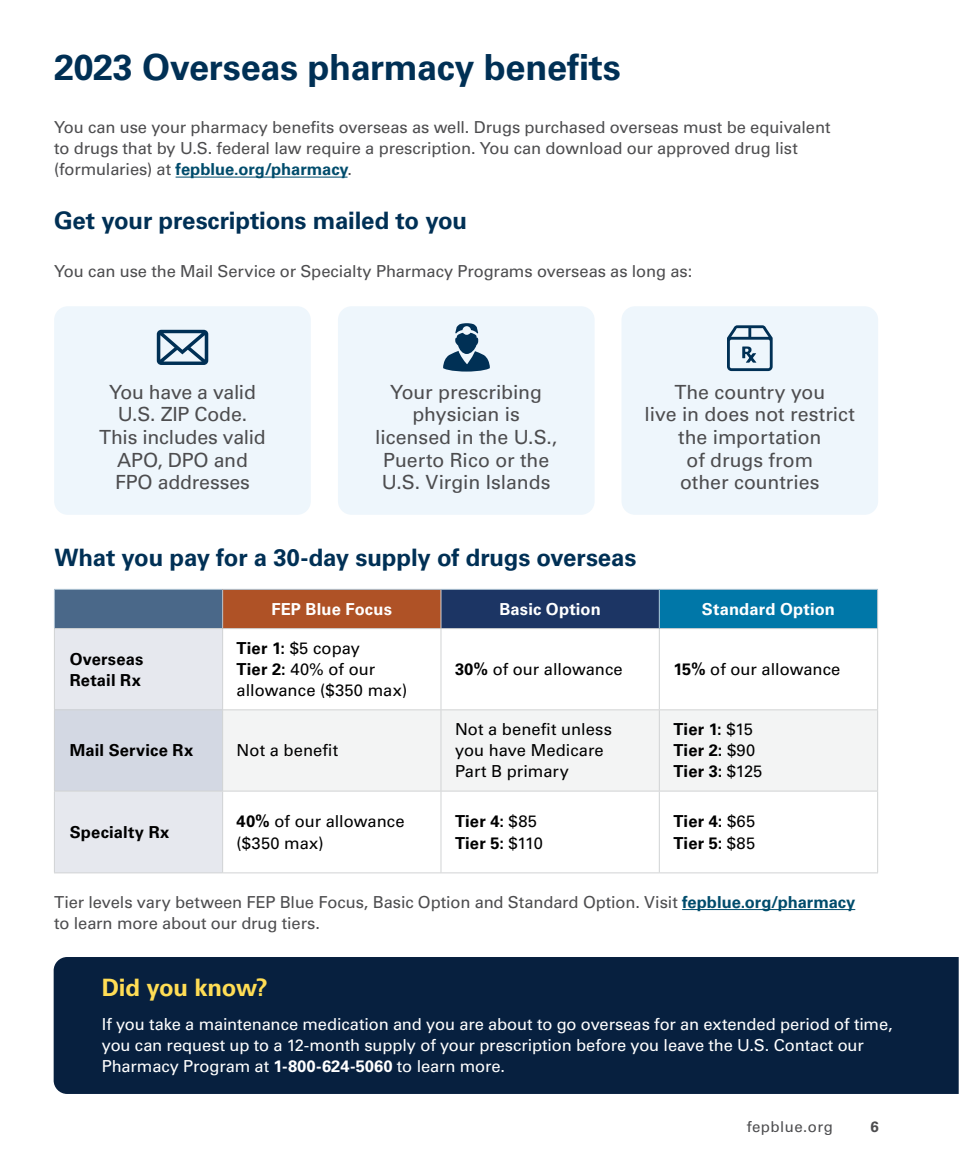
<style>
.page{position:relative;width:959px;height:1175px;background:#fff}
.page>*{position:absolute;margin:0;border:0;box-sizing:border-box;transform-origin:0 0}
.t1{font:700 36px "Univers LT Std";letter-spacing:-.01em;color:#003055}
.t2{font:700 24px "Univers LT Std";letter-spacing:-.01em;color:#003055}
.t3{font:700 24px "Univers LT Std";letter-spacing:-.01em;color:#fd5}
.t4{font:19.5px/22.5px "Univers LT Std";letter-spacing:-.005em;color:#4d4d4f;text-align:center}
.t5{font:16.5px/21px "Univers LT Std";letter-spacing:-.01em;color:#4d4d4f}
.t6{font:16.5px/21px "Univers LT Std";letter-spacing:-.01em;color:#fff}
.t7{font:16.5px/21px "Univers LT Std";color:#000}
.t8{font:700 16.5px/21px "Univers LT Std";letter-spacing:.01em;color:#000}
.t9{font:700 16.5px "Univers LT Std";letter-spacing:.01em;color:#fff}
.t10{font:15px "Univers LT Std";letter-spacing:.03em;color:#4d4d4f}
.t11{font:700 15px "Univers LT Std";color:#4d4d4f}
.s1{font-weight:700;color:#004c6c}
.s2{font-weight:700}
.s3{font-weight:400}
</style>
<div class="page">
<hr style="left:176px;top:177px;width:171px;height:1px;background:#004c6c">
<hr style="left:682px;top:909px;width:173px;height:1px;background:#004c6c">
<div style="left:54px;top:306px;width:257px;height:209px;background:#eef6fc;border-radius:14px"></div>
<div style="left:621px;top:306px;width:257px;height:209px;background:#eef6fc;border-radius:14px"></div>
<div style="left:338px;top:306px;width:256px;height:209px;background:#eef6fc;border-radius:14px"></div>
<svg style="left:157px;top:330px;width:51px;height:35px"></svg>
<svg style="left:443px;top:323px;width:47px;height:48px"></svg>
<svg style="left:727px;top:325px;width:45px;height:46px"></svg>
<div style="left:54px;top:589px;width:169px;height:39px;background:#4a6889"></div>
<div style="left:223px;top:589px;width:218px;height:39px;background:#af5226"></div>
<div style="left:441px;top:589px;width:218px;height:39px;background:#1c3564"></div>
<div style="left:659px;top:589px;width:218px;height:39px;background:#0077a8"></div>
<div style="left:55px;top:629px;width:167px;height:243px;background:#e6e8ee"></div>
<div style="left:54px;top:710px;width:169px;height:81px;background:#d3d8e3"></div>
<div style="left:223px;top:710px;width:654px;height:80px;background:#f3f4f4"></div>
<hr style="left:440px;top:589px;width:1px;height:39px;background:#d1d3d4">
<hr style="left:877px;top:589px;width:1px;height:39px;background:#d1d3d4">
<hr style="left:54px;top:628px;width:169px;height:1px;background:#d1d3d4">
<hr style="left:54px;top:629px;width:1px;height:80px;background:#d1d3d4">
<hr style="left:223px;top:628px;width:218px;height:1px;background:#d1d3d4">
<hr style="left:222px;top:629px;width:1px;height:80px;background:#d1d3d4">
<hr style="left:441px;top:628px;width:218px;height:1px;background:#d1d3d4">
<hr style="left:440px;top:629px;width:1px;height:80px;background:#d1d3d4">
<hr style="left:659px;top:628px;width:219px;height:1px;background:#d1d3d4">
<hr style="left:659px;top:629px;width:1px;height:80px;background:#d1d3d4">
<hr style="left:877px;top:629px;width:1px;height:80px;background:#d1d3d4">
<hr style="left:54px;top:709px;width:169px;height:1px;background:#d1d3d4">
<hr style="left:54px;top:710px;width:1px;height:80px;background:#d1d3d4">
<hr style="left:223px;top:709px;width:218px;height:1px;background:#d1d3d4">
<hr style="left:222px;top:710px;width:1px;height:80px;background:#d1d3d4">
<hr style="left:441px;top:709px;width:218px;height:1px;background:#d1d3d4">
<hr style="left:440px;top:710px;width:1px;height:80px;background:#d1d3d4">
<hr style="left:659px;top:709px;width:219px;height:1px;background:#d1d3d4">
<hr style="left:659px;top:710px;width:1px;height:80px;background:#d1d3d4">
<hr style="left:877px;top:710px;width:1px;height:80px;background:#d1d3d4">
<hr style="left:54px;top:790px;width:169px;height:1px;background:#d1d3d4">
<hr style="left:54px;top:791px;width:1px;height:81px;background:#d1d3d4">
<hr style="left:223px;top:790px;width:218px;height:1px;background:#d1d3d4">
<hr style="left:222px;top:791px;width:1px;height:81px;background:#d1d3d4">
<hr style="left:441px;top:790px;width:218px;height:1px;background:#d1d3d4">
<hr style="left:440px;top:791px;width:1px;height:81px;background:#d1d3d4">
<hr style="left:659px;top:790px;width:219px;height:1px;background:#d1d3d4">
<hr style="left:659px;top:791px;width:1px;height:81px;background:#d1d3d4">
<hr style="left:877px;top:791px;width:1px;height:81px;background:#d1d3d4">
<hr style="left:54px;top:872px;width:169px;height:1px;background:#d1d3d4">
<hr style="left:223px;top:872px;width:218px;height:1px;background:#d1d3d4">
<hr style="left:441px;top:872px;width:218px;height:1px;background:#d1d3d4">
<hr style="left:659px;top:872px;width:219px;height:1px;background:#d1d3d4">
<hr style="left:54px;top:589px;width:1px;height:39px;background:#b4c8d7">
<hr style="left:54px;top:589px;width:169px;height:1px;background:#b4c8d7">
<hr style="left:222px;top:589px;width:1px;height:39px;background:#b4c8d7">
<hr style="left:223px;top:589px;width:218px;height:1px;background:#b4c8d7">
<hr style="left:441px;top:589px;width:218px;height:1px;background:#b4c8d7">
<hr style="left:659px;top:589px;width:1px;height:39px;background:#b4c8d7">
<hr style="left:659px;top:589px;width:219px;height:1px;background:#b4c8d7">
<div style="left:54px;top:957px;width:904px;height:137px;background:#07203f"></div>
<h2 class="t1" style="left:54px;top:46px;width:568px">2023 Overseas pharmacy benefits</h2>
<p class="t5" style="left:54px;top:117px;width:777px">You can use your pharmacy benefits overseas as well. Drugs purchased overseas must be equivalent to drugs that by U.S. federal law require a prescription. You can download our approved drug list (formularies) at <span class="s1">fepblue.org/pharmacy</span>.</p>
<h3 class="t2" style="left:54px;top:206px;width:414px">Get your prescriptions mailed to you</h3>
<p class="t5" style="left:54px;top:260px;width:639px">You can use the Mail Service or Specialty Pharmacy Programs overseas as long as:</p>
<p class="t4" style="left:99px;top:381px;width:168px">You have a valid<br>U.S. ZIP Code.<br>This includes valid<br>APO, DPO and<br>FPO addresses</p>
<p class="t4" style="left:644px;top:381px;width:212px">The country you<br>live in does not restrict the importation<br>of drugs from<br>other countries</p>
<p class="t4" style="left:375px;top:381px;width:183px">Your prescribing physician is licensed in the U.S.,<br>Puerto Rico or the<br>U.S. Virgin Islands</p>
<h3 class="t2" style="left:55px;top:543px;width:583px">What you pay for a 30-day supply of drugs overseas</h3>
<p class="t9" style="left:271px;top:599px;width:122px">FEP Blue Focus</p>
<p class="t9" style="left:499px;top:599px;width:103px">Basic Option</p>
<p class="t9" style="left:702px;top:599px;width:135px">Standard Option</p>
<p class="t8" style="left:70px;top:648px;width:75px">Overseas<br>Retail Rx</p>
<p class="t7" style="left:237px;top:638px;width:172px"><span class="s2">Tier 1:</span> $5 copay<br><span class="s2">Tier 2:</span> 40% of our allowance ($350 max)</p>
<p class="t7" style="left:455px;top:659px;width:169px"><span class="s2">30%</span> of our allowance</p>
<p class="t7" style="left:673px;top:659px;width:169px"><span class="s2">15%</span> of our allowance</p>
<p class="t8" style="left:70px;top:740px;width:125px">Mail Service Rx</p>
<p class="t7" style="left:237px;top:740px;width:103px">Not a benefit</p>
<p class="t7" style="left:455px;top:719px;width:158px">Not a benefit unless you have Medicare<br>Part B primary</p>
<p class="t8" style="left:673px;top:719px;width:91px">Tier 1: <span class="s3">$15<br></span>Tier 2: <span class="s3">$90<br></span>Tier 3: <span class="s3">$125</span></p>
<p class="t8" style="left:70px;top:821px;width:101px">Specialty Rx</p>
<p class="t7" style="left:237px;top:811px;width:169px"><span class="s2">40%</span> of our allowance ($350 max)</p>
<p class="t8" style="left:455px;top:811px;width:90px">Tier 4: <span class="s3">$85<br></span>Tier 5: <span class="s3">$110</span></p>
<p class="t8" style="left:673px;top:811px;width:83px">Tier 4: <span class="s3">$65<br></span>Tier 5: <span class="s3">$85</span></p>
<p class="t5" style="left:54px;top:891px;width:802px">Tier levels vary between FEP Blue Focus, Basic Option and Standard Option. Visit <span class="s1">fepblue.org/pharmacy </span>to learn more about our drug tiers.</p>
<p class="t3" style="left:102px;top:973px;width:167px">Did you know?</p>
<p class="t6" style="left:102px;top:1014px;width:792px">If you take a maintenance medication and you are about to go overseas for an extended period of time, you can request up to a 12-month supply of your prescription before you leave the U.S. Contact our<br>Pharmacy Program at <span class="s2">1-800-624-5060</span> to learn more.</p>
<p class="t10" style="left:746px;top:1117px;width:88px">fepblue.org</p>
<p class="t11" style="left:870px;top:1117px;width:10px">6</p>
</div>
